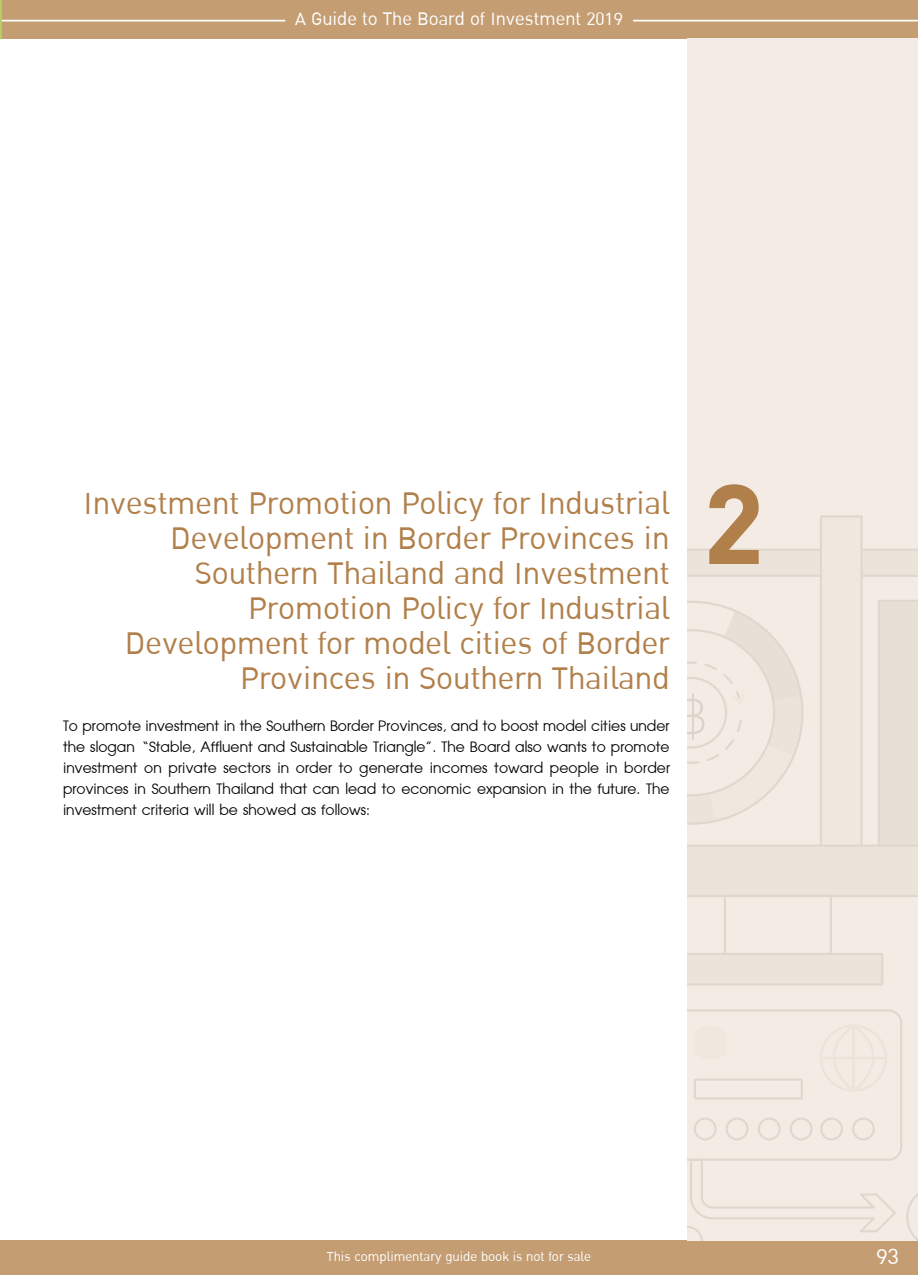
<style>
.page{position:relative;width:918px;height:1275px;background:#fff}
.page>*{position:absolute;margin:0;border:0;box-sizing:border-box;transform-origin:0 0}
.t1{font:700 157.5px "DB Ozone X";color:#b17f4a}
.t2{font:100 54.25px "Sukhumvit Set";color:#000}
.t3{font:100 45.32px "Sukhumvit Set";color:#000}
.t4{font:42px/35px "DB Ozone X";color:#b17f4a;text-align:right}
.t5{font:29.75px "DB Ozone X";color:#fff}
.t6{font:28px/21px "DB Fong Nam X";color:#000;text-align:justify}
.t7{font:24.5px "DB Ozone X";color:#fff}
.t8{font:17.5px "DB Ozone X";color:#fff}
</style>
<div class="page">
<div style="left:0;top:1241px;width:918px;height:34px;background:#c49d73"></div>
<div style="left:0;top:0;width:918px;height:38px;background:#c49d73"></div>
<hr style="left:0;top:20px;width:285px;height:2px;background:#fff">
<hr style="left:633px;top:20px;width:285px;height:2px;background:#fff">
<hr style="left:0;top:0;width:1px;height:38px;background:#b4d060">
<hr style="left:0;top:1241px;width:1px;height:34px;background:#b4d060">
<div style="left:687px;top:39px;width:231px;height:1202px;background:#f4ece4"></div>
<div style="left:687px;top:549px;width:231px;height:348px;background:#ece3db"></div>
<svg style="left:862px;top:575px;width:56px;height:272px"></svg>
<svg style="left:687px;top:895px;width:196px;height:90px"></svg>
<svg style="left:687px;top:515px;width:175px;height:332px"></svg>
<div style="left:877px;top:600px;width:41px;height:247px;background:#e8dfd7"></div>
<svg style="left:687px;top:1009px;width:231px;height:232px"></svg>
<p class="t7" style="left:295px;top:6px;width:329px">A Guide to The Board of Investment 2019</p>
<h3 class="t4" style="left:84px;top:486px;width:587px">Investment Promotion Policy for Industrial Development in Border Provinces in Southern Thailand and Investment Promotion Policy for Industrial Development for model cities of Border Provinces in Southern Thailand</h3>
<p class="t6" style="left:63px;top:715px;width:609px">To promote investment in the Southern Border Provinces, and to boost model cities under the slogan “Stable, Affluent and Sustainable Triangle”. The Board also wants to promote investment on private sectors in order to generate incomes toward people in border provinces in Southern Thailand that can lead to economic expansion in the future. The investment criteria will be showed as follows:</p>
<h3 class="t3" style="left:174px;top:705px;width:26px">฿</h3>
<h1 class="t1" style="left:704px;top:434px;width:62px">2</h1>
<h2 class="t2" style="left:677px;top:679px;width:31px">฿</h2>
<p class="t8" style="left:327px;top:1247px;width:265px">This complimentary guide book is not for sale</p>
<p class="t5" style="left:876px;top:1240px;width:24px">93</p>
</div>
